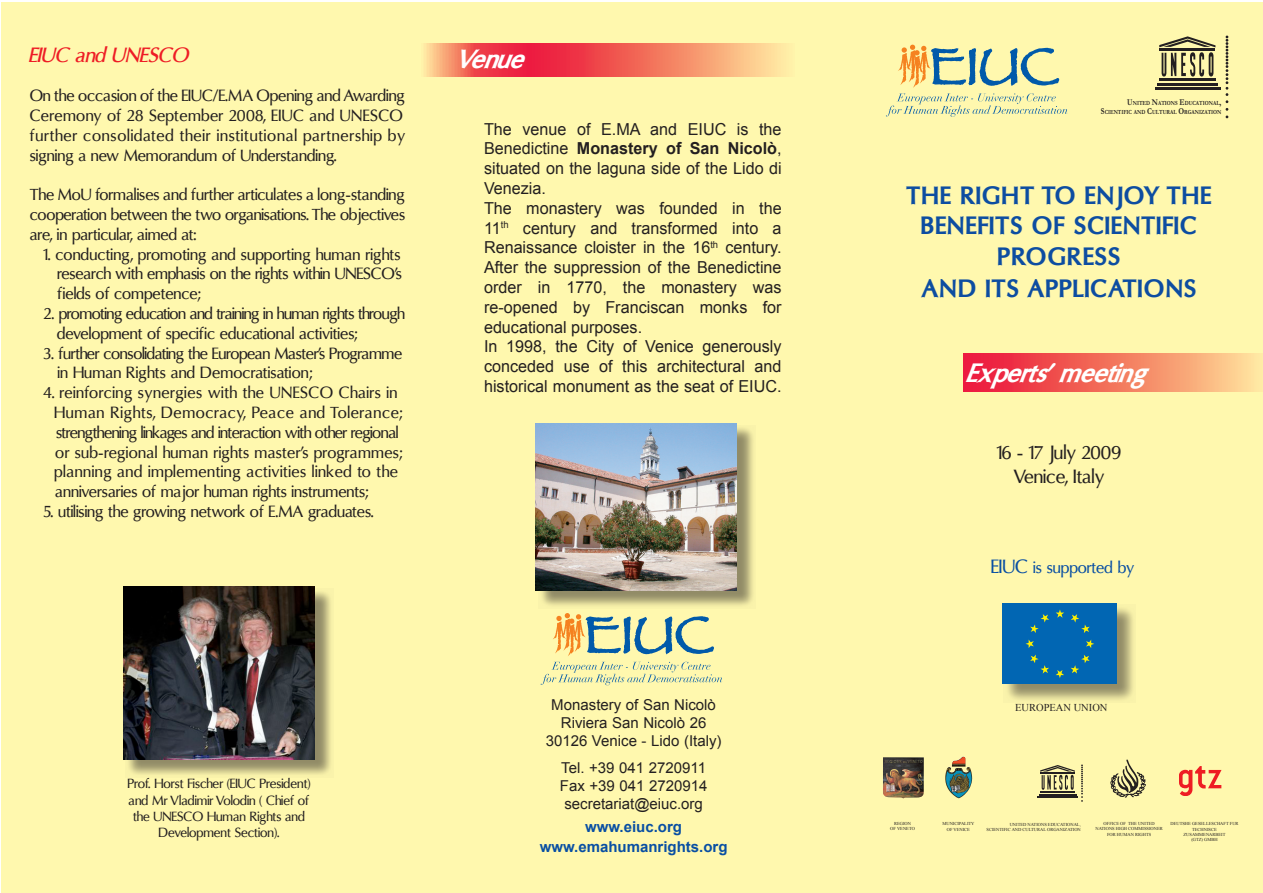
<style>
.page{position:relative;width:1263px;height:893px;background:#fff}
.page>*{position:absolute;margin:0;border:0;box-sizing:border-box;transform-origin:0 0}
.t1{font:italic 27px "Oregon LDO Black";letter-spacing:.01em;color:#fff}
.t2{font:25.5px/31.2px "Oregon LDO Black";letter-spacing:.05em;color:#0d4da1;text-align:center}
.t3{font:italic 700 21px "Oregon LDO Demi";color:#ee1c25}
.t4{font:19.5px/23.4px "Oregon LDO Medium";color:#231f20;text-align:center}
.t5{font:16.5px/19.8px "Oregon LDO Medium";letter-spacing:.02em;color:#231f20}
.t6{font:16.5px/19.8px "Arial";color:#231f20}
.t7{font:16.5px/19.8px "Oregon LDO Medium";color:#231f20;text-align:justify}
.t8{font:16.5px/19.8px "Oregon LDO Medium";letter-spacing:-.03em;color:#231f20}
.t9{font:16.5px/19.8px "Oregon LDO Medium";letter-spacing:-.02em;color:#231f20}
.t10{font:16.5px "Oregon LDO Medium";color:#094fa3}
.t11{font:15px/18px "Arial";color:#231f20;text-align:center}
.t12{font:700 15px/19.2px "Arial";color:#094fa3;text-align:center}
.t13{font:13.5px/16.2px "Oregon LDO Medium";color:#231f20;text-align:center}
.t14{font:10.5px "Times New Roman";color:#231f20}
.t15{font:700 6.3px/8.7px "Garamond";color:#231f20;text-align:right;scale:.8 1}
.t16{font:4.5px/5.4px "Times New Roman";color:#231f20;text-align:center}
.s1{font-weight:700}
.s2{font-size:9px}
.s3{font-size:19.5px}
</style>
<div class="page">
<div style="left:2px;top:2px;width:1261px;height:891px;background:#fff8ae"></div>
<svg style="left:964px;top:354px;width:299px;height:38px"></svg>
<svg style="left:886px;top:45px;width:181px;height:72px"></svg>
<svg style="left:1225px;top:36px;width:3px;height:82px"></svg>
<hr style="left:1159px;top:78px;width:57px;height:3px;background:#231f20">
<hr style="left:1157px;top:83px;width:61px;height:3px;background:#231f20">
<hr style="left:1155px;top:88px;width:65px;height:2px;background:#231f20">
<svg style="left:1159px;top:36px;width:56px;height:41px"></svg>
<img style="left:883px;top:757px;width:41px;height:41px">
<svg style="left:1179px;top:766px;width:42px;height:30px"></svg>
<svg style="left:1110px;top:759px;width:36px;height:39px"></svg>
<img style="left:945px;top:756px;width:27px;height:42px">
<div style="left:125px;top:589px;width:209px;height:189px;background:#231f20;opacity:.5"></div>
<img style="left:123px;top:586px;width:192px;height:173px">
<svg style="left:424px;top:44px;width:363px;height:33px"></svg>
<div style="left:538px;top:425px;width:218px;height:184px;background:#231f20;opacity:.5"></div>
<img style="left:536px;top:423px;width:201px;height:167px">
<svg style="left:541px;top:613px;width:181px;height:72px"></svg>
<div style="left:1004px;top:604px;width:132px;height:98px;background:#231f20;opacity:.5"></div>
<div style="left:1003px;top:603px;width:114px;height:81px;background:#0166b3"></div>
<svg style="left:1056px;top:609px;width:8px;height:9px"></svg>
<svg style="left:1030px;top:614px;width:19px;height:19px"></svg>
<svg style="left:1025px;top:639px;width:9px;height:9px"></svg>
<svg style="left:1030px;top:655px;width:19px;height:19px"></svg>
<svg style="left:1056px;top:670px;width:8px;height:8px"></svg>
<svg style="left:1071px;top:655px;width:19px;height:19px"></svg>
<svg style="left:1086px;top:640px;width:8px;height:8px"></svg>
<svg style="left:1071px;top:614px;width:19px;height:19px"></svg>
<svg style="left:1081px;top:764px;width:2px;height:38px"></svg>
<hr style="left:1040px;top:791px;width:35px;height:1px;background:#231f20">
<hr style="left:1039px;top:794px;width:38px;height:1px;background:#231f20">
<hr style="left:1038px;top:797px;width:40px;height:1px;background:#231f20">
<svg style="left:1040px;top:765px;width:35px;height:25px"></svg>
<p class="t3" style="left:30px;top:46px;width:162px">EIUC and UNESCO</p>
<p class="t5" style="left:30px;top:87px;width:377px">On the occasion of the EIUC/E.MA Opening and Awarding Ceremony of 28 September 2008, EIUC and UNESCO further consolidated their institutional partnership by signing a new Memorandum of Understanding.</p>
<p class="t7" style="left:30px;top:186px;width:377px">The MoU formalises and further articulates a long-standing cooperation between the two organisations. The objectives are, in particular, aimed at:</p>
<p class="t7" style="left:57px;top:246px;width:346px;text-indent:-14px">1. conducting, promoting and supporting human rights research with emphasis on the rights within UNESCO’s fields of competence;</p>
<p class="t8" style="left:57px;top:305px;width:349px;text-indent:-14px">2. promoting education and training in human rights through development of specific educational activities;</p>
<p class="t9" style="left:57px;top:345px;width:346px;text-indent:-14px">3. further consolidating the European Master’s Programme in Human Rights and Democratisation;</p>
<p class="t5" style="left:54px;top:384px;width:350px;text-indent:-11px">4. reinforcing synergies with the UNESCO Chairs in Human Rights, Democracy, Peace and Tolerance; strengthening linkages and interaction with other regional or sub-regional human rights master’s programmes; planning and implementing activities linked to the anniversaries of major human rights instruments;</p>
<p class="t7" style="left:44px;top:503px;width:332px">5. utilising the growing network of E.MA graduates.</p>
<h1 class="t1" style="left:456px;top:47px;width:74px">Venue</h1>
<p class="t6" style="left:484px;top:119px;width:299px">The venue of E.MA and EIUC is the Benedictine <span class="s1">Monastery of San Nicolò</span>, situated on the laguna side of the Lido di Venezia.<br>The monastery was founded in the 11<sup>th</sup> century and transformed into a Renaissance cloister in the 16<sup>th</sup> century.<br>After the suppression of the Benedictine order in 1770, the monastery was re-opened by Franciscan monks for educational purposes.<br>In 1998, the City of Venice generously conceded use of this architectural and historical monument as the seat of EIUC.</p>
<p class="t13" style="left:128px;top:777px;width:184px">Prof. Horst Fischer (EIUC President) and Mr Vladimir Volodin ( Chief of the UNESCO Human Rights and<br>Development Section).</p>
<p class="t11" style="left:546px;top:696px;width:177px">Monastery of San Nicolò<br>Riviera San Nicolò 26<br>30126 Venice - Lido (Italy)</p>
<p class="t11" style="left:560px;top:759px;width:149px">Tel. +39 041 2720911<br>Fax +39 041 2720914 secretariat@eiuc.org</p>
<p class="t12" style="left:540px;top:818px;width:189px">www.eiuc.org www.emahumanrights.org</p>
<p class="t15" style="left:1101px;top:99px;width:152px"><span class="s2">U</span>NITED <span class="s2">N</span>ATIONS <span class="s2">E</span>DUCATIONAL<span class="s2">,<br>S</span>CIENTIFIC AND <span class="s2">C</span>ULTURAL <span class="s2">O</span>RGANIZATION</p>
<h2 class="t2" style="left:906px;top:182px;width:306px">THE RIGHT TO ENJOY THE<br>BENEFITS OF SCIENTIFIC<br>PROGRESS<br>AND ITS APPLICATIONS</h2>
<h1 class="t1" style="left:967px;top:361px;width:180px">Experts’ meeting</h1>
<p class="t4" style="left:997px;top:443px;width:126px">16 - 17 July 2009<br>Venice, Italy</p>
<p class="t10" style="left:991px;top:561px;width:145px"><span class="s3">EIUC</span> is supported by</p>
<p class="t14" style="left:1015px;top:702px;width:94px">EUROPEAN UNION</p>
<p class="t16" style="left:890px;top:821px;width:26px">REGION<br>OF VENETO</p>
<p class="t16" style="left:942px;top:821px;width:34px">MUNICIPALITY<br>OF VENICE</p>
<p class="t16" style="left:986px;top:822px;width:96px;text-align:right">UNITED NATIONS EDUCATIONAL,<br>SCIENTIFIC AND CULTURAL ORGANIZATION</p>
<p class="t16" style="left:1095px;top:821px;width:69px">OFFICE OF THE UNITED<br>NATIONS HIGH COMMISSIONER<br>FOR HUMAN RIGHTS</p>
<p class="t16" style="left:1170px;top:821px;width:70px">DEUTSHE GESELLESCHAFT FUR<br>TECHNISCE<br>ZUSAMMENARBEIT<br>(GTZ) GMBH</p>
</div>
